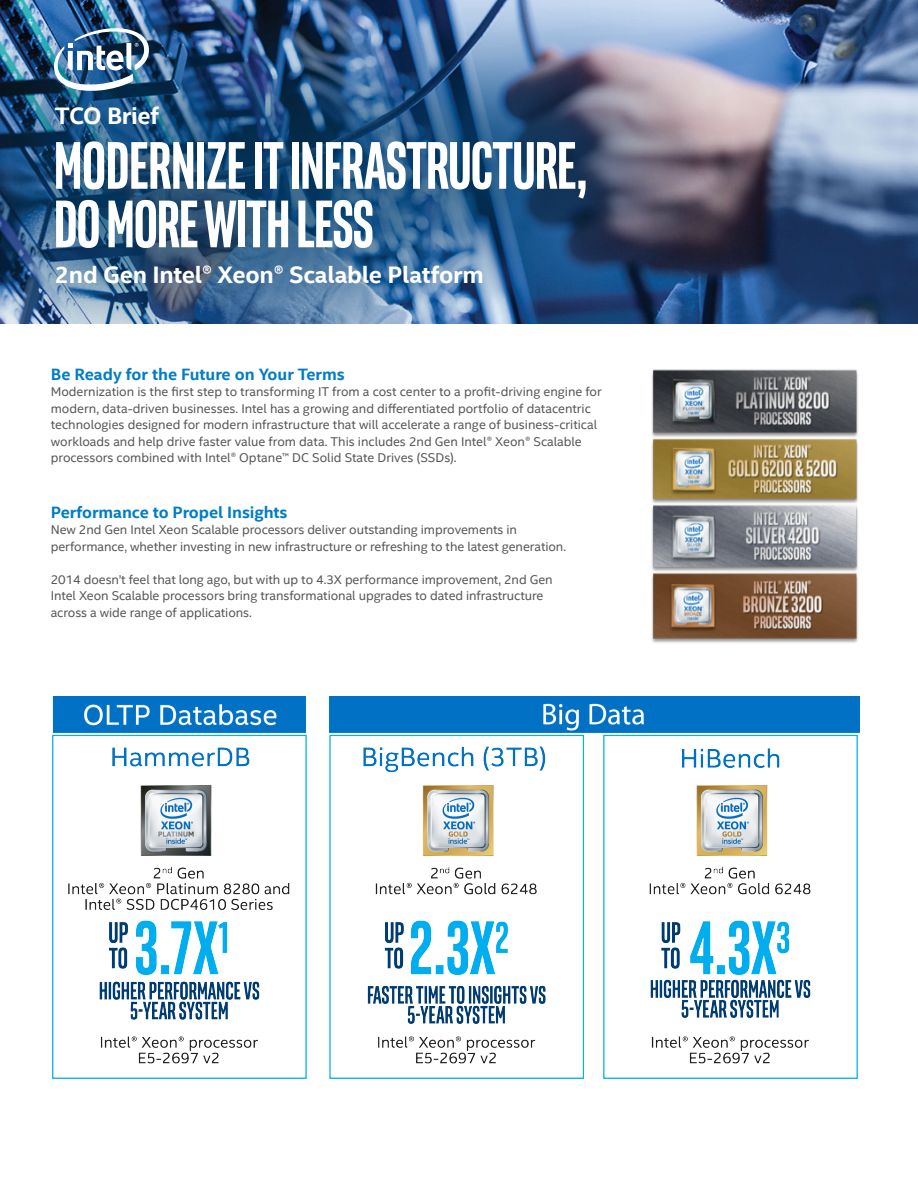
<style>
.page{position:relative;width:918px;height:1188px;background:#fff}
.page>*{position:absolute;margin:0;border:0;box-sizing:border-box;transform-origin:0 0}
.t1{font:700 67.65px "Intel Clear Pro";letter-spacing:-.01em;color:#fff}
.t2{font:700 23.85px "Intel Clear";letter-spacing:-.01em;color:#fff}
.Headline{font:700 16.5px "Intel Clear";letter-spacing:-.005em;color:#007dc5}
.Headline-2{font:12.75px/16.5px "Intel Clear";letter-spacing:-.005em;color:#58595b}
</style>
<div class="page">
<img style="left:741px;top:0;width:177px;height:324px">
<div style="left:0;top:0;width:741px;height:324px;background:#003e6b;opacity:.81"></div>
<div style="left:18px;top:0;width:167px;height:128px;background:#003e6b;opacity:.15"></div>
<img style="left:52px;top:23px;width:99px;height:70px">
<img style="left:652px;top:369px;width:206px;height:274px">
<img style="left:52px;top:697px;width:807px;height:382px">
<p class="t2" style="left:55px;top:101px;width:105px">TCO Brief</p>
<p class="t1" style="left:54px;top:123px;width:535px">MODERNIZE IT INFRASTRUCTURE,</p>
<p class="t1" style="left:54px;top:182px;width:321px">DO MORE WITH LESS</p>
<p class="t2" style="left:55px;top:260px;width:430px">2nd Gen Intel® Xeon® Scalable Platform</p>
<p class="Headline" style="left:51px;top:364px;width:296px">Be Ready for the Future on Your Terms</p>
<p class="Headline-2" style="left:51px;top:384px;width:553px">Modernization is the first step to transforming IT from a cost center to a profit-driving engine for modern, data-driven businesses. Intel has a growing and differentiated portfolio of datacentric technologies designed for modern infrastructure that will accelerate a range of business-critical workloads and help drive faster value from data. This includes 2nd Gen Intel® Xeon® Scalable processors combined with Intel® Optane™ DC Solid State Drives (SSDs).</p>
<p class="Headline" style="left:51px;top:502px;width:238px">Performance to Propel Insights</p>
<p class="Headline-2" style="left:51px;top:522px;width:517px">New 2nd Gen Intel Xeon Scalable processors deliver outstanding improvements in performance, whether investing in new infrastructure or refreshing to the latest generation.</p>
<p class="Headline-2" style="left:51px;top:571px;width:503px">2014 doesn’t feel that long ago, but with up to 4.3X performance improvement, 2nd Gen<br>Intel Xeon Scalable processors bring transformational upgrades to dated infrastructure across a wide range of applications.</p>
</div>
